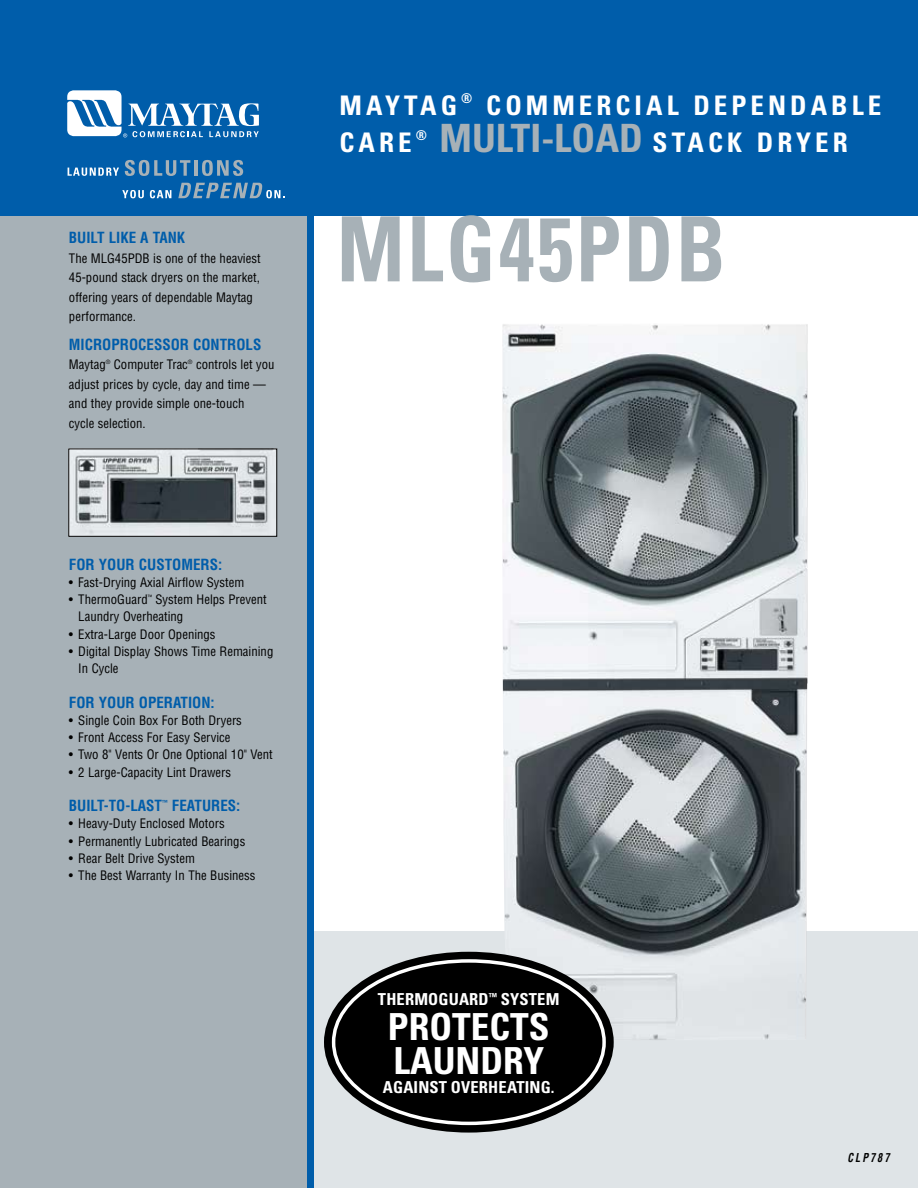
<style>
.page{position:relative;width:918px;height:1188px;background:#fff}
.page>*{position:absolute;margin:0;border:0;box-sizing:border-box;transform-origin:0 0}
.t1{font:700 condensed 90px "Univers";letter-spacing:.035em;color:#a7b1b7;scale:.9 1}
.t2{font:700 condensed 39px "Univers";color:#a7b1b7}
.t3{font:700 condensed 37.35px/34.5px "Univers";color:#fff}
.t4{font:700 condensed 27px/37.5px "Univers";letter-spacing:.15em;color:#fff}
.t5{font:700 condensed 16.5px "Univers";letter-spacing:.01em;color:#fff}
.t6{font:700 condensed 15px "Helvetica";color:#005daa}
.t7{font:condensed 12.75px/19.5px "Helvetica";color:#000}
.t8{font:italic 700 condensed 12px "Helvetica";letter-spacing:.2em;color:#000;scale:.85 1}
.t9{font:700 condensed 6.75px "Helvetica";color:#005daa}
.s1{font-size:27px;color:#fff}
</style>
<div class="page">
<div style="left:0;top:932px;width:918px;height:256px;background:#dfe4e7"></div>
<img style="left:502px;top:324px;width:306px;height:716px">
<div style="left:0;top:0;width:918px;height:216px;background:#005daa"></div>
<svg style="left:67px;top:90px;width:192px;height:48px"></svg>
<div style="left:0;top:216px;width:310px;height:972px;background:#a7b1b7"></div>
<div style="left:307px;top:216px;width:7px;height:972px;background:#005daa"></div>
<svg style="left:68px;top:168px;width:51px;height:8px"></svg>
<svg style="left:125px;top:160px;width:65px;height:16px"></svg>
<hr style="left:194px;top:160px;width:3px;height:16px;background:#a7b1b7">
<svg style="left:202px;top:160px;width:41px;height:16px"></svg>
<svg style="left:122px;top:190px;width:22px;height:8px"></svg>
<svg style="left:150px;top:190px;width:21px;height:8px"></svg>
<svg style="left:178px;top:183px;width:106px;height:15px"></svg>
<img style="left:70px;top:451px;width:205px;height:84px">
<div style="left:68px;top:449px;width:209px;height:88px;border:1px solid #000"></div>
<svg style="left:324px;top:952px;width:290px;height:181px;background:#373838"></svg>
<div style="left:334px;top:961px;width:270px;height:162px;background:#000;border-radius:50%"></div>
<p class="t6" style="left:69px;top:229px;width:118px">BUILT LIKE A TANK</p>
<p class="t7" style="left:69px;top:248px;width:193px">The MLG45PDB is one of the heaviest<br>45-pound stack dryers on the market, offering years of dependable Maytag performance.</p>
<p class="t6" style="left:69px;top:335px;width:194px">MICROPROCESSOR CONTROLS</p>
<p class="t7" style="left:69px;top:355px;width:207px">Maytag<sup>®</sup> Computer Trac<sup>®</sup> controls let you adjust prices by cycle, day and time — and they provide simple one-touch<br>cycle selection.</p>
<p class="t6" style="left:69px;top:555px;width:48px">FOR YOUR</p>
<p class="t6" style="left:139px;top:555px;width:85px">CUSTOMERS:</p>
<p class="t7" style="left:69px;top:572px;width:177px">• Fast-Drying Axial Airflow System</p>
<p class="t7" style="left:78px;top:591px;width:190px;line-height:17.2px;text-indent:-9px">• ThermoGuard<sup>™</sup> System Helps Prevent<br>Laundry Overheating</p>
<p class="t7" style="left:69px;top:624px;width:148px">• Extra-Large Door Openings</p>
<p class="t7" style="left:78px;top:642px;width:197px;line-height:17.2px;text-indent:-9px">• Digital Display Shows Time Remaining<br>In Cycle</p>
<p class="t6" style="left:69px;top:693px;width:48px">FOR YOUR</p>
<p class="t6" style="left:139px;top:693px;width:18px">OPERATION</p>
<p class="t6" style="left:211px;top:693px;width:6px">:</p>
<p class="t7" style="left:69px;top:710px;width:174px">• Single Coin Box For Both Dryers</p>
<p class="t7" style="left:69px;top:728px;width:163px">• Front Access For Easy Service</p>
<p class="t7" style="left:69px;top:745px;width:205px">• Two 8" Vents Or One Optional 10" Vent</p>
<p class="t7" style="left:69px;top:762px;width:164px">• 2 Large-Capacity Lint Drawers</p>
<p class="t6" style="left:69px;top:797px;width:16px">BUILT</p>
<p class="t6" style="left:104px;top:797px;width:44px">-TO-LAST</p>
<p class="t9" style="left:162px;top:799px;width:7px">™</p>
<p class="t6" style="left:172px;top:797px;width:17px">FEATURES</p>
<p class="t6" style="left:236px;top:797px;width:6px">:</p>
<p class="t7" style="left:69px;top:814px;width:157px">• Heavy-Duty Enclosed Motors</p>
<p class="t7" style="left:69px;top:831px;width:178px">• Permanently Lubricated Bearings</p>
<p class="t7" style="left:69px;top:848px;width:128px">• Rear Belt Drive System</p>
<p class="t7" style="left:69px;top:866px;width:188px">• The Best Warranty In The Business</p>
<h3 class="t4" style="left:340px;top:86px;width:543px">MAYTAG <sup>®</sup> COMM ERCIAL DEPENDABL E<br>CARE <sup>®</sup></h3>
<h2 class="t2" style="left:440px;top:115px;width:410px">MULTI-LOAD <span class="s1">STAC K DRYER</span></h2>
<h1 class="t1" style="left:337px;top:194px;width:433px">MLG45PDB</h1>
<p class="t5" style="left:378px;top:989px;width:183px">THERMOGUARD<sup>™</sup> SYSTEM</p>
<h3 class="t3" style="left:388px;top:1009px;width:163px">PROTECTS<br>LAUNDRY</h3>
<p class="t5" style="left:383px;top:1077px;width:173px">AGAINST OVERHEATING.</p>
<p class="t8" style="left:848px;top:1150px;width:51px">CLP787</p>
</div>
